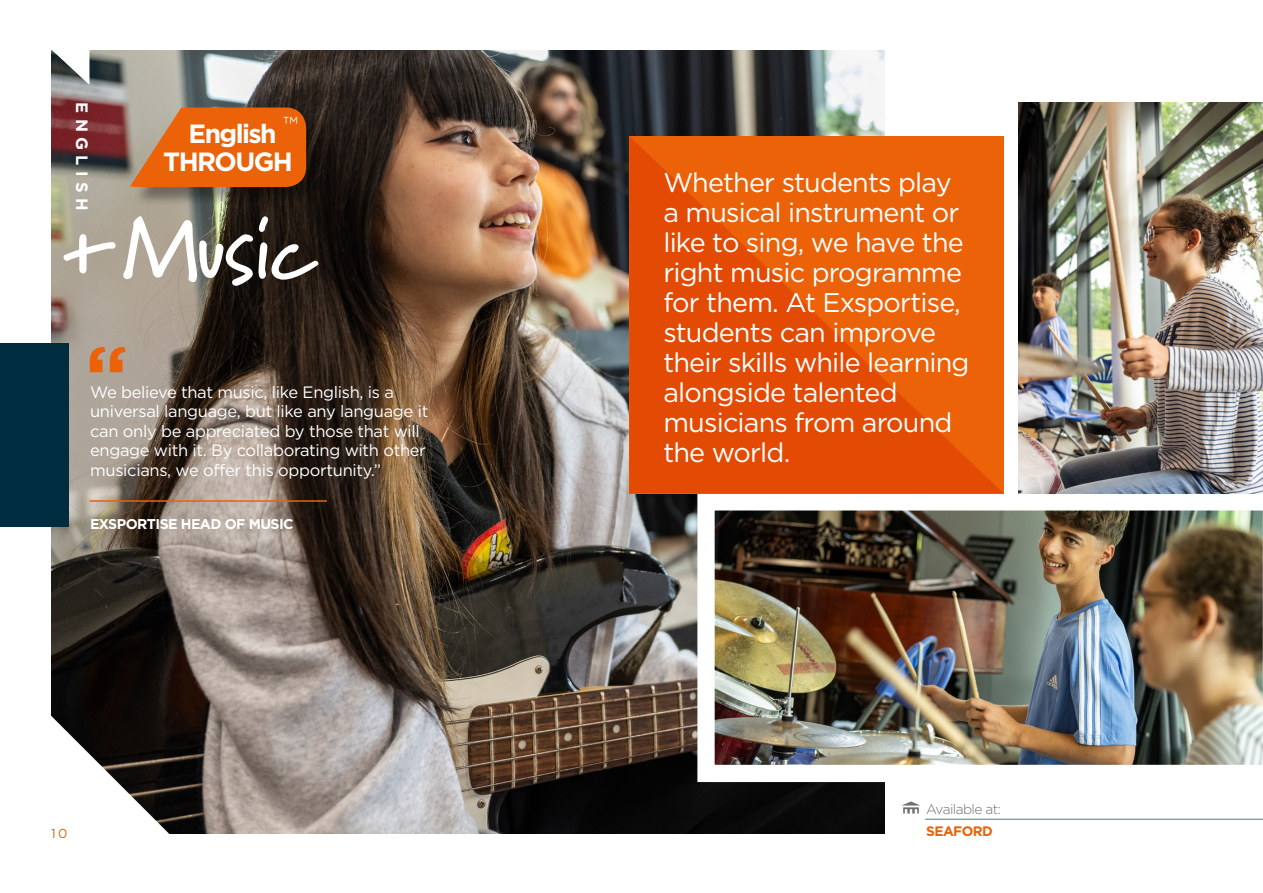
<style>
.page{position:relative;width:1263px;height:893px;background:#fff}
.page>*{position:absolute;margin:0;border:0;box-sizing:border-box;transform-origin:0 0}
.t1{font:700 87px "Marydale";color:#fff}
.t2{font:27px/30.2px "Gotham";letter-spacing:-.03em;color:#fff}
.t3{font:700 26.4px "Gotham";letter-spacing:-.06em;color:#fff}
.t4{font:16.5px/19.5px "Gotham";letter-spacing:-.02em;color:#fff}
.t5{font:700 16.5px "Gotham";letter-spacing:.33em;color:#fff}
.t6{font:700 14.1px "Gotham";letter-spacing:-.04em;color:#fff}
.t7{font:300 13.65px "Gotham";letter-spacing:-.04em;color:#706f6f}
.t8{font:700 13.65px "Gotham";letter-spacing:-.04em;color:#eb6209}
.t9{font:13.05px "Gotham";color:#eb6209}
</style>
<div class="page">
<img style="left:51px;top:51px;width:833px;height:782px">
<svg style="left:51px;top:680px;width:153px;height:154px"></svg>
<svg style="left:902px;top:801px;width:18px;height:13px"></svg>
<hr style="left:925px;top:819px;width:338px;height:1px;background:#60747c">
<svg style="left:51px;top:50px;width:38px;height:35px"></svg>
<img style="left:697px;top:493px;width:566px;height:289px">
<img style="left:1018px;top:102px;width:245px;height:391px">
<hr style="left:90px;top:500px;width:237px;height:2px;background:#eb6209">
<div style="left:132px;top:108px;width:194px;height:99px;background:#000;opacity:.37"></div>
<svg style="left:130px;top:108px;width:176px;height:79px;background:#e06c1e"></svg>
<svg style="left:629px;top:136px;width:374px;height:357px;background:#e65606"></svg>
<div style="left:0;top:343px;width:68px;height:184px;background:#002c40"></div>
<svg style="left:90px;top:347px;width:35px;height:25px"></svg>
<p class="t5" style="left:93px;top:102px;width:110px;rotate:90deg">ENGLISH</p>
<p class="t3" style="left:189px;top:116px;width:111px">English <sup>™</sup></p>
<p class="t3" style="left:163px;top:144px;width:131px">THROUGH</p>
<h1 class="t1" style="left:65px;top:195px;width:253px;rotate:1deg">+Music</h1>
<p class="t4" style="left:90px;top:382px;width:340px">We believe that music, like English, is a universal language, but like any language it can only be appreciated by those that will engage with it. By collaborating with other musicians, we offer this opportunity.”</p>
<p class="t6" style="left:90px;top:514px;width:205px">EXSPORTISE HEAD OF MUSIC</p>
<p class="t9" style="left:51px;top:824px;width:18px">10</p>
<p class="t2" style="left:663px;top:166px;width:308px">Whether students play a musical instrument or like to sing, we have the right music programme for them. At Exsportise, students can improve their skills while learning alongside talented musicians from around the world.</p>
<p class="t7" style="left:926px;top:800px;width:76px">Available at:</p>
<p class="t8" style="left:926px;top:822px;width:68px">SEAFORD</p>
</div>
